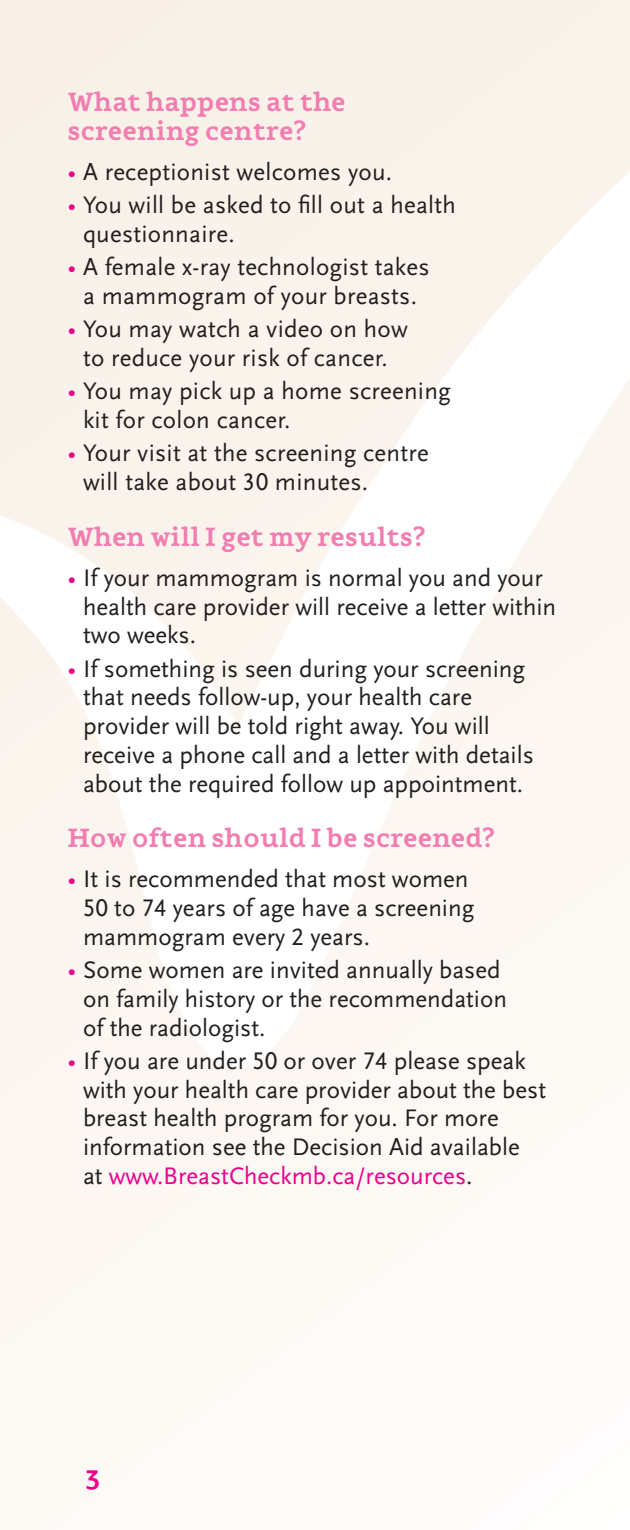
<style>
.page{position:relative;width:630px;height:1530px;background:#fcf9f5}
.page>*{position:absolute;margin:0;border:0;box-sizing:border-box;transform-origin:0 0}
.t1{font:700 27.5px/28.8px "Flembo Text";letter-spacing:-.01em;color:#f17db1}
.t2{font:700 27.5px "Flembo Text";color:#ec008c}
.t3{font:25px/28.8px "Scala Sans";color:#231f20}
.s1{color:#ec008c}
.s2{font-family:"Scala Sans Caps"}
</style>
<div class="page">
<svg style="left:0;top:0;width:630px;height:533px;fill:#f9f3eb"></svg>
<p class="t1" style="left:68px;top:88px;width:280px">What happens at the screening centre?</p>
<p class="t3" style="left:68px;top:158px;width:326px"><span class="s1">•</span> A receptionist welcomes you.</p>
<p class="t3" style="left:83px;top:191px;width:374px;text-indent:-16px"><span class="s1">•</span> You will be asked to fill out a health questionnaire.</p>
<p class="t3" style="left:67px;top:253px;width:364px;text-align:center"><span class="s1">•</span> A female x-ray technologist takes a mammogram of your breasts.</p>
<p class="t3" style="left:67px;top:315px;width:342px;text-align:center"><span class="s1">•</span> You may watch a video on how to reduce your risk of cancer.</p>
<p class="t3" style="left:83px;top:377px;width:369px;text-indent:-16px"><span class="s1">•</span> You may pick up a home screening kit for colon cancer.</p>
<p class="t3" style="left:83px;top:439px;width:347px;text-indent:-16px"><span class="s1">•</span> Your visit at the screening centre will take about <span class="s2">30</span> minutes.</p>
<p class="t1" style="left:68px;top:522px;width:360px">When will I get my results?</p>
<p class="t3" style="left:83px;top:564px;width:475px;text-indent:-16px"><span class="s1">•</span> If your mammogram is normal you and your health care provider will receive a letter within two weeks.</p>
<p class="t3" style="left:83px;top:655px;width:452px;text-indent:-16px"><span class="s1">•</span> If something is seen during your screening that needs follow-up, your health care provider will be told right away. You will receive a phone call and a letter with details about the required follow up appointment.</p>
<p class="t1" style="left:68px;top:824px;width:429px">How often should I be screened?</p>
<p class="t3" style="left:83px;top:865px;width:393px;text-indent:-16px"><span class="s1">•</span> It is recommended that most women<br><span class="s2">50</span> to <span class="s2">74</span> years of age have a screening mammogram every <span class="s2">2</span> years.</p>
<p class="t3" style="left:83px;top:956px;width:426px;text-indent:-16px"><span class="s1">•</span> Some women are invited annually based on family history or the recommendation of the radiologist.</p>
<p class="t3" style="left:83px;top:1047px;width:465px;text-indent:-16px"><span class="s1">•</span> If you are under <span class="s2">50</span> or over <span class="s2">74</span> please speak with your health care provider about the best breast health program for you. For more information see the Decision Aid available<br>at <span class="s1">www.BreastCheckmb.ca/resources</span>.</p>
<p class="t2" style="left:85px;top:1459px;width:17px">3</p>
</div>
